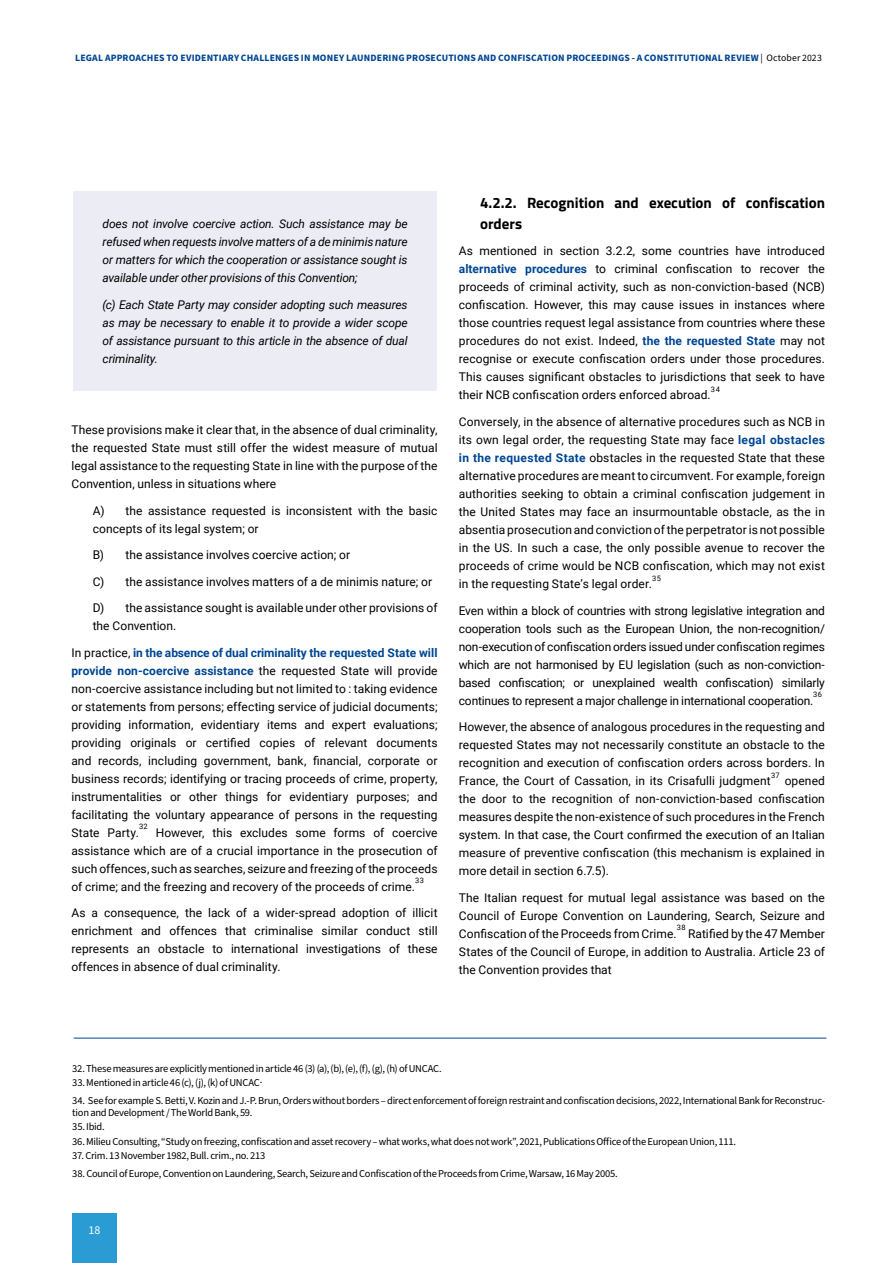
<style>
.page{position:relative;width:893px;height:1263px;background:#fff}
.page>*{position:absolute;margin:0;border:0;box-sizing:border-box;transform-origin:0 0}
.t1{font:700 15px/21px "Titillium Web";color:#000}
.t2{font:12px/18px "Roboto";letter-spacing:.005em;color:#000;text-align:justify}
.t3{font:italic 12px/18px "Roboto";letter-spacing:-.015em;color:#000;text-align:justify}
.t4{font:12px "Source Sans Pro";color:#fff}
.t5{font:10.5px/12px "Source Sans Pro";letter-spacing:-.025em;color:#000}
.t6{font:700 9.75px "Source Sans Pro";letter-spacing:.015em;color:#004693}
.t7{font:7.5px "Roboto";letter-spacing:.05em;color:#000}
.s1{font-weight:400;color:#000}
.s2{font-weight:700;color:#004693}
</style>
<div class="page">
<div style="left:72px;top:1213px;width:45px;height:50px;background:#2a9cd3"></div>
<div style="left:73px;top:191px;width:364px;height:200px;background:#ececf5"></div>
<hr style="left:74px;top:1038px;width:752px;height:1px;background:#004693">
<p class="t6" style="left:75px;top:51px;width:748px">LEGAL APPROACHES TO EVIDENTIARY CHALLENGES IN MONEY LAUNDERING PROSECUTIONS AND CONFISCATION PROCEEDINGS - A CONSTITUTIONAL REVIEW <span class="s1">| October 2023</span></p>
<p class="t3" style="left:103px;top:215px;width:307px">does not involve coercive action. Such assistance may be refused when requests involve matters of a de minimis nature or matters for which the cooperation or assistance sought is available under other provisions of this Convention;</p>
<p class="t3" style="left:103px;top:295px;width:307px">(c) Each State Party may consider adopting such measures as may be necessary to enable it to provide a wider scope of assistance pursuant to this article in the absence of dual criminality.</p>
<p class="t2" style="left:71px;top:420px;width:368px">These provisions make it clear that, in the absence of dual criminality, the requested State must still offer the widest measure of mutual legal assistance to the requesting State in line with the purpose of the Convention, unless in situations where</p>
<p class="t2" style="left:93px;top:501px;width:346px">A) the assistance requested is inconsistent with the basic concepts of its legal system; or</p>
<p class="t2" style="left:93px;top:546px;width:259px">B) the assistance involves coercive action; or</p>
<p class="t2" style="left:93px;top:572px;width:341px">C) the assistance involves matters of a de minimis nature; or</p>
<p class="t2" style="left:93px;top:599px;width:346px">D) the assistance sought is available under other provisions of the Convention.</p>
<p class="t2" style="left:71px;top:643px;width:368px">In practice, <span class="s2">in the absence of dual criminality the requested State will provide non-coercive assistance</span> the requested State will provide non-coercive assistance including but not limited to : taking evidence or statements from persons; effecting service of judicial documents; providing information, evidentiary items and expert evaluations; providing originals or certified copies of relevant documents and records, including government, bank, financial, corporate or business records; identifying or tracing proceeds of crime, property, instrumentalities or other things for evidentiary purposes; and facilitating the voluntary appearance of persons in the requesting State Party.</p>
<p class="t7" style="left:139px;top:821px;width:10px">32</p>
<p class="t2" style="left:71px;top:823px;width:368px;text-indent:84px">However, this excludes some forms of coercive assistance which are of a crucial importance in the prosecution of such offences, such as searches, seizure and freezing of the proceeds of crime; and the freezing and recovery of the proceeds of crime.</p>
<p class="t7" style="left:415px;top:875px;width:10px">33</p>
<p class="t2" style="left:71px;top:904px;width:368px">As a consequence, the lack of a wider-spread adoption of illicit enrichment and offences that criminalise similar conduct still represents an obstacle to international investigations of these offences in absence of dual criminality.</p>
<p class="t1" style="left:480px;top:191px;width:346px">4.2.2. Recognition and execution of confiscation orders</p>
<p class="t2" style="left:459px;top:242px;width:368px">As mentioned in section 3.2.2, some countries have introduced <span class="s2">alternative procedures</span> to criminal confiscation to recover the proceeds of criminal activity, such as non-conviction-based (NCB) confiscation. However, this may cause issues in instances where those countries request legal assistance from countries where these procedures do not exist. Indeed, <span class="s2">the the requested State</span> may not recognise or execute confiscation orders under those procedures.<br>This causes significant obstacles to jurisdictions that seek to have their NCB confiscation orders enforced abroad.</p>
<p class="t7" style="left:711px;top:384px;width:11px">34</p>
<p class="t2" style="left:459px;top:412px;width:368px">Conversely, in the absence of alternative procedures such as NCB in its own legal order, the requesting State may face <span class="s2">legal obstacles in the requested State</span> obstacles in the requested State that these alternative procedures are meant to circumvent. For example, foreign authorities seeking to obtain a criminal confiscation judgement in the United States may face an insurmountable obstacle, as the in absentia prosecution and conviction of the perpetrator is not possible in the US. In such a case, the only possible avenue to recover the proceeds of crime would be NCB confiscation, which may not exist in the requesting State’s legal order.</p>
<p class="t7" style="left:652px;top:573px;width:10px">35</p>
<p class="t2" style="left:459px;top:601px;width:368px">Even within a block of countries with strong legislative integration and cooperation tools such as the European Union, the non-recognition/ non-execution of confiscation orders issued under confiscation regimes which are not harmonised by EU legislation (such as non-conviction&shy;based confiscation; or unexplained wealth confiscation) similarly continues to represent a major challenge in international cooperation.</p>
<p class="t7" style="left:813px;top:689px;width:10px">36</p>
<p class="t2" style="left:459px;top:717px;width:368px">However, the absence of analogous procedures in the requesting and requested States may not necessarily constitute an obstacle to the recognition and execution of confiscation orders across borders. In France, the Court of Cassation, in its Crisafulli judgment</p>
<p class="t7" style="left:771px;top:770px;width:10px">37</p>
<p class="t2" style="left:459px;top:771px;width:368px;text-indent:326px">opened the door to the recognition of non-conviction-based confiscation measures despite the non-existence of such procedures in the French system. In that case, the Court confirmed the execution of an Italian measure of preventive confiscation (this mechanism is explained in more detail in section 6.7.5).</p>
<p class="t2" style="left:459px;top:888px;width:368px">The Italian request for mutual legal assistance was based on the Council of Europe Convention on Laundering, Search, Seizure and Confiscation of the Proceeds from Crime.</p>
<p class="t7" style="left:677px;top:922px;width:10px">38</p>
<p class="t2" style="left:459px;top:924px;width:368px;text-indent:229px">Ratified by the 47 Member States of the Council of Europe, in addition to Australia. Article 23 of the Convention provides that</p>
<p class="t5" style="left:72px;top:1063px;width:371px">32. These measures are explicitly mentioned in article 46 (3) (a), (b), (e), (f), (g), (h) of UNCAC.</p>
<p class="t5" style="left:72px;top:1077px;width:192px">33. Mentioned in article 46 (c), (j), (k) of UNCAC.</p>
<p class="t5" style="left:72px;top:1095px;width:754px">34. See for example S. Betti, V. Kozin and J.-P. Brun, Orders without borders – direct enforcement of foreign restraint and confiscation decisions, 2022, International Bank for Reconstruc&shy;tion and Development / The World Bank, 59.</p>
<p class="t5" style="left:72px;top:1121px;width:34px">35. Ibid.</p>
<p class="t5" style="left:72px;top:1136px;width:665px">36. Milieu Consulting, “Study on freezing, confiscation and asset recovery – what works, what does not work”, 2021, Publications Office of the European Union, 111.</p>
<p class="t5" style="left:72px;top:1150px;width:195px">37. Crim. 13 November 1982, Bull. crim., no. 213</p>
<p class="t5" style="left:72px;top:1168px;width:547px">38. Council of Europe, Convention on Laundering, Search, Seizure and Confiscation of the Proceeds from Crime, Warsaw, 16 May 2005.</p>
<p class="t4" style="left:89px;top:1222px;width:14px">18</p>
</div>
